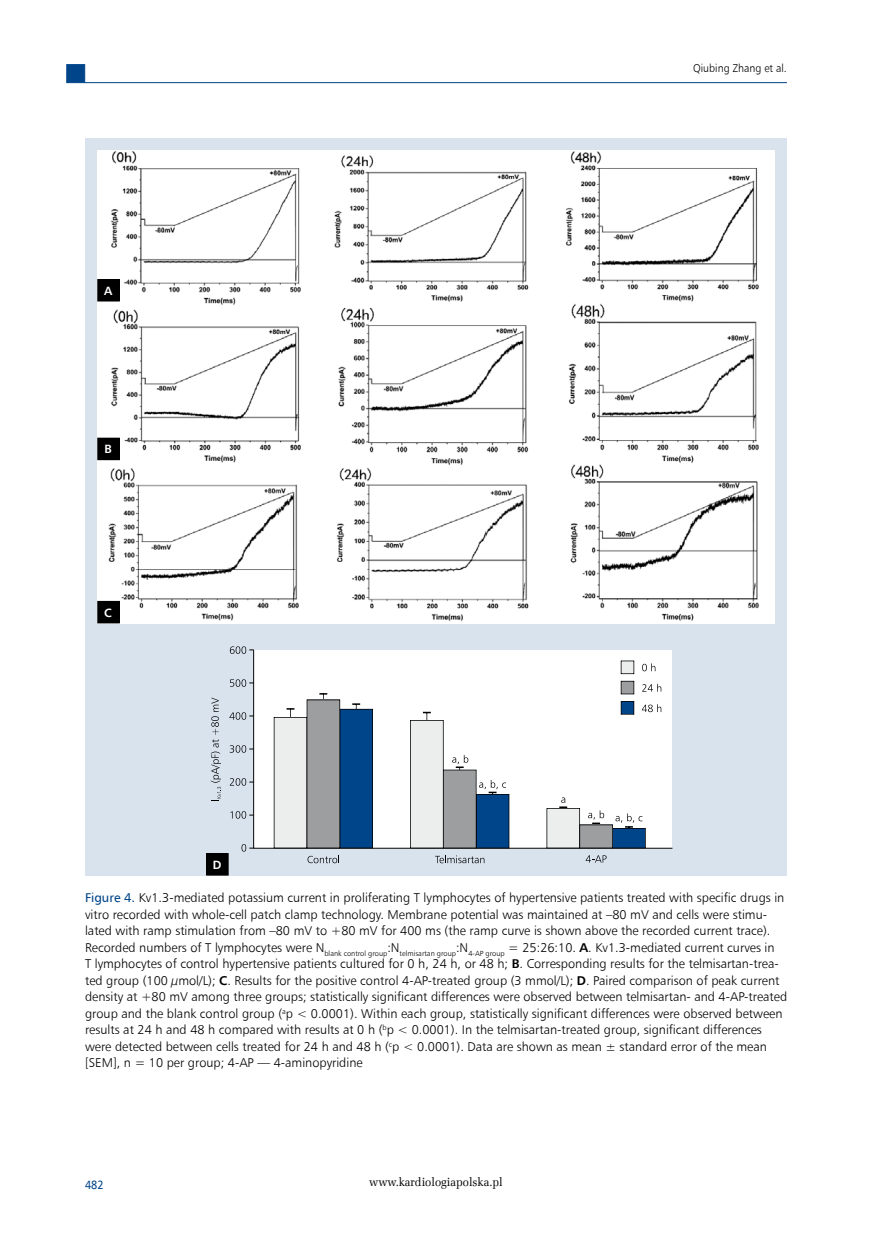
<style>
.page{position:relative;width:872px;height:1234px;background:#fff}
.page>*{position:absolute;margin:0;border:0;box-sizing:border-box;transform-origin:0 0}
.t1{font:12.75px/16.5px "Humnst 777 Lt EU";color:#000}
.t2{font:12px "Zapf Ellipt EU";color:#000;scale:.95 1}
.t3{font:700 12px "Humnst 777 EU";color:#fff}
.t4{font:12px "Humnst 777 EU";color:#004489;scale:.9 1}
.t5{font:11.25px "Humnst 777 Lt EU";color:#000;scale:.95 1}
.s1{font-family:"Humnst 777 EU";color:#004489}
.s2{font-family:"Humnst 777 EU";font-weight:700}
.s3{font-style:italic}
</style>
<div class="page">
<hr style="left:85px;top:82px;width:702px;height:1px;background:#004489">
<div style="left:66px;top:64px;width:19px;height:19px;background:#004489;border:1px solid #004489"></div>
<div style="left:85px;top:138px;width:702px;height:737px;background:#d9e3ed"></div>
<div style="left:253px;top:649px;width:420px;height:199px;background:#fff"></div>
<svg style="left:211px;top:697px;width:10px;height:102px"></svg>
<svg style="left:620px;top:701px;width:14px;height:13px"></svg>
<svg style="left:620px;top:660px;width:14px;height:14px"></svg>
<svg style="left:621px;top:680px;width:13px;height:14px"></svg>
<svg style="left:307px;top:855px;width:32px;height:8px"></svg>
<svg style="left:435px;top:855px;width:49px;height:8px"></svg>
<svg style="left:642px;top:663px;width:13px;height:8px"></svg>
<svg style="left:642px;top:683px;width:19px;height:8px"></svg>
<svg style="left:642px;top:704px;width:19px;height:8px"></svg>
<svg style="left:585px;top:855px;width:21px;height:7px"></svg>
<svg style="left:230px;top:679px;width:23px;height:7px"></svg>
<svg style="left:229px;top:712px;width:24px;height:7px"></svg>
<svg style="left:230px;top:745px;width:23px;height:7px"></svg>
<svg style="left:230px;top:778px;width:23px;height:7px"></svg>
<svg style="left:230px;top:811px;width:23px;height:7px"></svg>
<svg style="left:241px;top:844px;width:12px;height:7px"></svg>
<svg style="left:230px;top:646px;width:23px;height:7px"></svg>
<svg style="left:546px;top:797px;width:99px;height:51px;background:#bec7cf"></svg>
<svg style="left:410px;top:711px;width:99px;height:137px;background:#b7c0c8"></svg>
<svg style="left:274px;top:693px;width:99px;height:155px;background:#879baf"></svg>
<img style="left:97px;top:150px;width:677px;height:473px">
<div style="left:98px;top:279px;width:21px;height:22px;background:#000"></div>
<div style="left:97px;top:279px;width:23px;height:22px;border:1px solid #000"></div>
<div style="left:98px;top:601px;width:21px;height:21px;background:#000"></div>
<div style="left:97px;top:601px;width:23px;height:22px;border:1px solid #000"></div>
<div style="left:207px;top:853px;width:21px;height:21px;background:#000"></div>
<div style="left:206px;top:853px;width:22px;height:22px;border:1px solid #000"></div>
<div style="left:98px;top:438px;width:21px;height:21px;background:#000"></div>
<div style="left:97px;top:437px;width:23px;height:23px;border:1px solid #000"></div>
<p class="t3" style="left:104px;top:283px;width:10px">A</p>
<p class="t3" style="left:104px;top:441px;width:9px">B</p>
<p class="t3" style="left:104px;top:604px;width:9px">C</p>
<p class="t3" style="left:213px;top:856px;width:10px">D</p>
<p class="t5" style="left:693px;top:61px;width:100px">Qiubing Zhang et al.</p>
<p class="t1" style="left:85px;top:889px;width:703px"><span class="s1">Figure 4.</span> Kv1.3-mediated potassium current in proliferating T lymphocytes of hypertensive patients treated with specific drugs in vitro recorded with whole-cell patch clamp technology. Membrane potential was maintained at –80 mV and cells were stimu&shy;lated with ramp stimulation from –80 mV to +80 mV for 400 ms (the ramp curve is shown above the recorded current trace).<br>Recorded numbers of T lymphocytes were N<sub>blank</sub> <sub>control</sub> <sub>group</sub>:N<sub>telmisartan</sub> <sub>group</sub>:N<sub>4-AP</sub> <sub>group</sub> = 25:26:10. <span class="s2">A</span>. Kv1.3-mediated current curves in<br>T lymphocytes of control hypertensive patients cultured for 0 h, 24 h, or 48 h; <span class="s2">B</span>. Corresponding results for the telmisartan-trea&shy;ted group (100 μmol/L); <span class="s2">C</span>. Results for the positive control 4-AP-treated group (3 mmol/L); <span class="s2">D</span>. Paired comparison of peak current density at +80 mV among three groups; statistically significant differences were observed between telmisartan- and 4-AP-treated group and the blank control group (<sup>a</sup>p &lt; 0.0001). Within each group, statistically significant differences were observed between results at 24 h and 48 h compared with results at 0 h (<sup>b</sup>p &lt; 0.0001). In the telmisartan-treated group, significant differences were detected between cells treated for 24 h and 48 h (<sup>c</sup>p &lt; 0.0001). Data are shown as mean <span class="s3">±</span> standard error of the mean [SEM], n = 10 per group; 4-AP — 4-aminopyridine</p>
<p class="t4" style="left:85px;top:1176px;width:22px">482</p>
<p class="t2" style="left:369px;top:1173px;width:142px">www.kardiologiapolska.pl</p>
</div>
